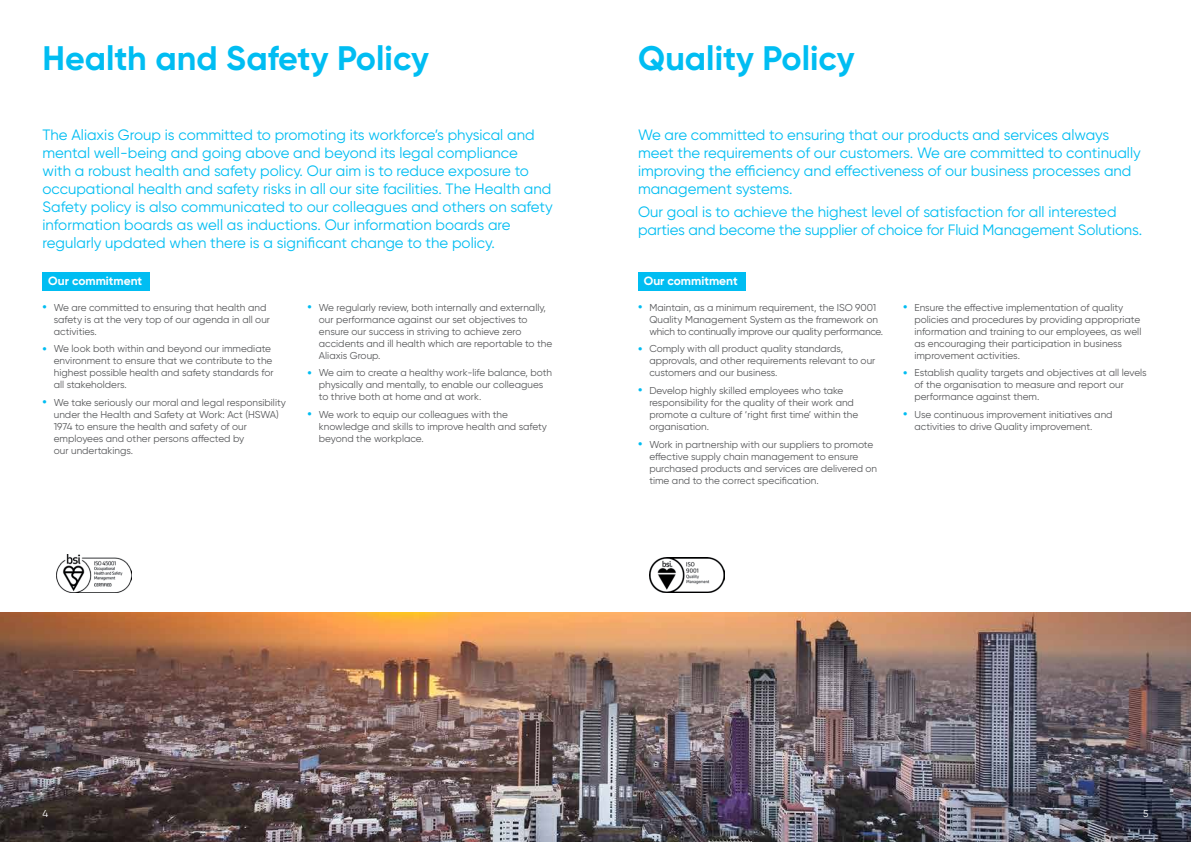
<style>
.page{position:relative;width:1191px;height:842px;background:#fff}
.page>*{position:absolute;margin:0;border:0;box-sizing:border-box;transform-origin:0 0}
.t1{font:700 34px "Gilroy";color:#00bdf2}
.t2{font:15px/18px "Gilroy";color:#00bdf2}
.t3{font:700 12px "Gilroy";color:#fff}
.t4{font:10px/12px "Gilroy";color:#58595b}
.t5{font:10px "Gilroy";color:#fff}
.s1{font-weight:700;font-size:12px;color:#00bdf2}
</style>
<div class="page">
<img style="left:0;top:612px;width:1191px;height:230px">
<div style="left:638px;top:272px;width:107px;height:19px;background:#00bdf2"></div>
<div style="left:43px;top:272px;width:107px;height:19px;background:#00bdf2"></div>
<img style="left:650px;top:558px;width:74px;height:35px">
<img style="left:57px;top:554px;width:74px;height:38px">
<h1 class="t1" style="left:43px;top:37px;width:388px">Health and Safety Policy</h1>
<p class="t2" style="left:42px;top:125px;width:512px">The Aliaxis Group is committed to promoting its workforce’s physical and mental well-being and going above and beyond its legal compliance<br>with a robust health and safety policy. Our aim is to reduce exposure to occupational health and safety risks in all our site facilities. The Health and Safety policy is also communicated to our colleagues and others on safety information boards as well as inductions. Our information boards are regularly updated when there is a significant change to the policy.</p>
<p class="t3" style="left:48px;top:273px;width:95px">Our commitment</p>
<p class="t4" style="left:54px;top:301px;width:218px;text-indent:-11px"><span class="s1">•</span> We are committed to ensuring that health and safety is at the very top of our agenda in all our activities.</p>
<p class="t4" style="left:54px;top:343px;width:221px;text-indent:-11px"><span class="s1">•</span> We look both within and beyond our immediate environment to ensure that we contribute to the highest possible health and safety standards for all stakeholders.</p>
<p class="t4" style="left:54px;top:396px;width:234px;text-indent:-11px"><span class="s1">•</span> We take seriously our moral and legal responsibility under the Health and Safety at Work: Act (HSWA)<br>1974 to ensure the health and safety of our employees and other persons affected by<br>our undertakings.</p>
<p class="t4" style="left:319px;top:301px;width:235px;text-indent:-11px"><span class="s1">•</span> We regularly review, both internally and externally, our performance against our set objectives to ensure our success in striving to achieve zero accidents and ill health which are reportable to the Aliaxis Group.</p>
<p class="t4" style="left:319px;top:367px;width:235px;text-indent:-11px"><span class="s1">•</span> We aim to create a healthy work-life balance, both physically and mentally, to enable our colleagues to thrive both at home and at work.</p>
<p class="t4" style="left:319px;top:408px;width:230px;text-indent:-11px"><span class="s1">•</span> We work to equip our colleagues with the knowledge and skills to improve health and safety beyond the workplace.</p>
<h1 class="t1" style="left:638px;top:37px;width:218px">Quality Policy</h1>
<h2 class="t2" style="left:638px;top:125px;width:504px">We are committed to ensuring that our products and services always meet the requirements of our customers. We are committed to continually improving the efficiency and effectiveness of our business processes and management systems.</h2>
<h2 class="t2" style="left:638px;top:203px;width:505px">Our goal is to achieve the highest level of satisfaction for all interested parties and become the supplier of choice for Fluid Management Solutions.</h2>
<p class="t3" style="left:644px;top:273px;width:95px">Our commitment</p>
<p class="t4" style="left:649px;top:301px;width:235px;text-indent:-11px"><span class="s1">•</span> Maintain, as a minimum requirement, the ISO 9001<br>Quality Management System as the framework on which to continually improve our quality performance.</p>
<p class="t4" style="left:649px;top:343px;width:228px;text-indent:-11px"><span class="s1">•</span> Comply with all product quality standards, approvals, and other requirements relevant to our customers and our business.</p>
<p class="t4" style="left:649px;top:384px;width:210px;text-indent:-11px"><span class="s1">•</span> Develop highly skilled employees who take responsibility for the quality of their work and promote a culture of ‘right first time’ within the organisation.</p>
<p class="t4" style="left:649px;top:438px;width:229px;text-indent:-11px"><span class="s1">•</span> Work in partnership with our suppliers to promote effective supply chain management to ensure purchased products and services are delivered on time and to the correct specification.</p>
<p class="t4" style="left:914px;top:301px;width:228px;text-indent:-11px"><span class="s1">•</span> Ensure the effective implementation of quality policies and procedures by providing appropriate information and training to our employees, as well as encouraging their participation in business improvement activities.</p>
<p class="t4" style="left:914px;top:367px;width:234px;text-indent:-11px"><span class="s1">•</span> Establish quality targets and objectives at all levels of the organisation to measure and report our performance against them.</p>
<p class="t4" style="left:914px;top:408px;width:200px;text-indent:-11px"><span class="s1">•</span> Use continuous improvement initiatives and activities to drive Quality improvement.</p>
<p class="t5" style="left:43px;top:807px;width:7px">4</p>
<p class="t5" style="left:1143px;top:807px;width:7px">5</p>
</div>
